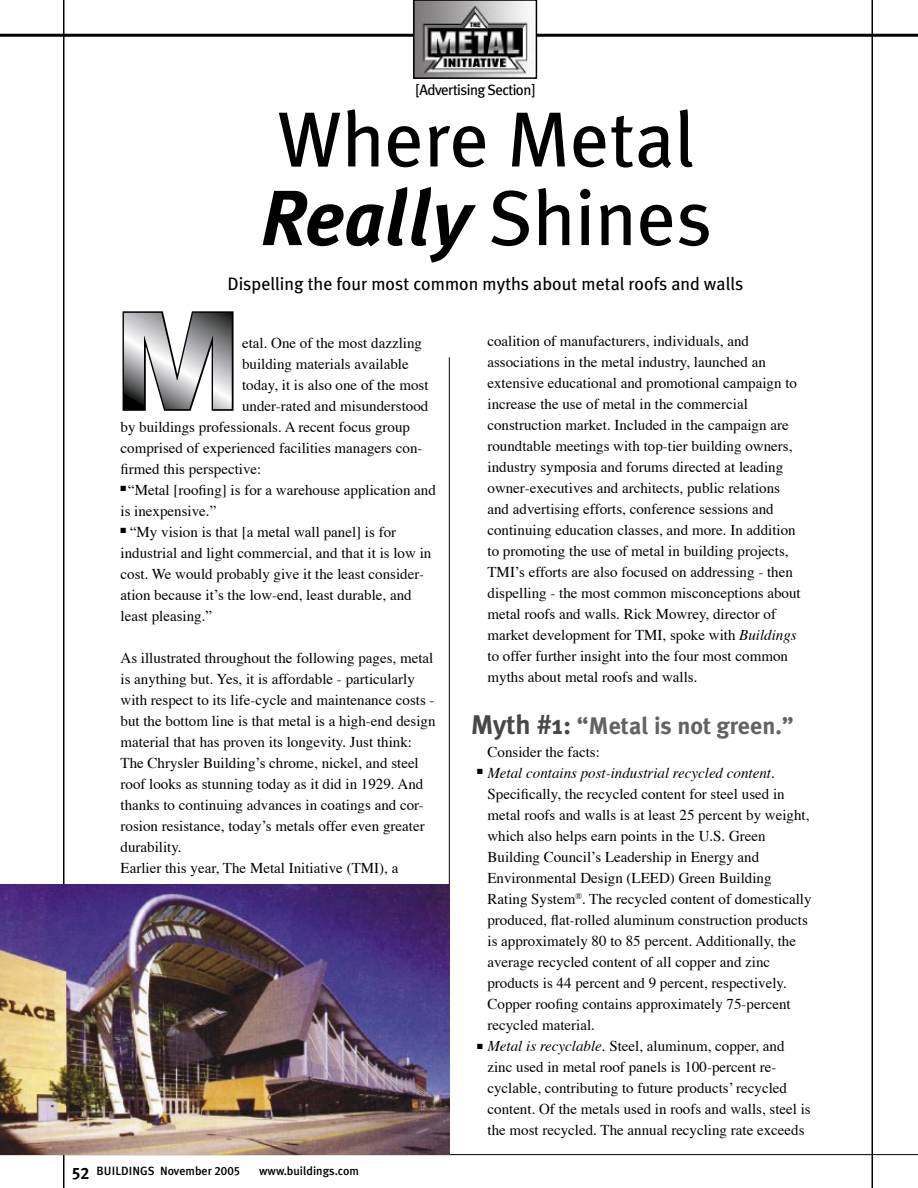
<style>
.page{position:relative;width:918px;height:1188px;background:#fff}
.page>*{position:absolute;margin:0;border:0;box-sizing:border-box;transform-origin:0 0}
.t1{font:78px/78.6px "Meta Plus";color:#000}
.t2{font:700 24px "Meta Plus";color:#636363}
.t3{font:18px "Meta Plus";color:#000}
.t4{font:15px/21px "Times";color:#000}
.t5{font:italic 15px "Times";color:#000}
.t6{font:15px "Meta Plus";letter-spacing:-.04em;color:#000}
.t7{font:500 12px "Meta Plus";color:#000}
.t8{font:7.5px "Zapf Dingbats ITC";color:#000}
.s1{font-weight:700;font-style:italic}
.s2{font-family:"Meta Plus Bold Caps";font-weight:400;font-size:16.5px}
.s3{font-family:"Meta Plus Medium Caps";font-weight:400}
.s4{font-style:italic}
.s5{font-size:27px;color:#484848}
</style>
<div class="page">
<hr style="left:0;top:34px;width:918px;height:3px;background:#000">
<hr style="left:872px;top:0;width:1px;height:1188px;background:#000">
<hr style="left:63px;top:0;width:1px;height:1188px;background:#000">
<hr style="left:0;top:1154px;width:918px;height:1px;background:#000">
<svg style="left:123px;top:311px;width:111px;height:100px"></svg>
<img style="left:416px;top:3px;width:118px;height:73px">
<div style="left:413px;top:0;width:124px;height:79px;border:2px solid #000"></div>
<hr style="left:449px;top:357px;width:1px;height:545px;background:#000">
<img style="left:0;top:884px;width:450px;height:270px">
<p class="t6" style="left:416px;top:81px;width:120px">[Advertising Section]</p>
<h1 class="t1" style="left:260px;top:99px;width:454px">Where Metal<br><span class="s1">Really</span> Shines</h1>
<p class="t3" style="left:227px;top:274px;width:518px">Dispelling the four most common myths about metal roofs and walls</p>
<p class="t4" style="left:242px;top:334px;width:181px">etal. One of the most dazzling</p>
<p class="t4" style="left:242px;top:355px;width:168px">building materials available</p>
<p class="t4" style="left:242px;top:376px;width:188px">today, it is also one of the most</p>
<p class="t4" style="left:242px;top:397px;width:188px">under-rated and misunderstood</p>
<p class="t4" style="left:121px;top:418px;width:291px">by buildings professionals. A recent focus group</p>
<p class="t4" style="left:121px;top:439px;width:303px">comprised of experienced facilities managers con-</p>
<p class="t4" style="left:121px;top:460px;width:142px">firmed this perspective:</p>
<p class="t4" style="left:121px;top:481px;width:317px">■ “Metal [roofing] is for a warehouse application and is inexpensive.”</p>
<p class="t4" style="left:121px;top:523px;width:312px">■ “My vision is that [a metal wall panel] is for industrial and light commercial, and that it is low in cost. We would probably give it the least consider&shy;ation because itʼs the low-end, least durable, and least pleasing.”</p>
<p class="t4" style="left:121px;top:649px;width:317px">As illustrated throughout the following pages, metal is anything but. Yes, it is affordable - particularly with respect to its life-cycle and maintenance costs - but the bottom line is that metal is a high-end design material that has proven its longevity. Just think:<br>The Chrysler Buildingʼs chrome, nickel, and steel roof looks as stunning today as it did in 1929. And thanks to continuing advances in coatings and cor&shy;rosion resistance, todayʼs metals offer even greater durability.<br>Earlier this year, The Metal Initiative (TMI), a</p>
<p class="t7" style="left:72px;top:1164px;width:170px"><span class="s2">52</span> BUILDINGS November <span class="s3">2005</span></p>
<p class="t7" style="left:259px;top:1164px;width:101px">www.buildings.com</p>
<p class="t4" style="left:488px;top:332px;width:315px">coalition of manufacturers, individuals, and associations in the metal industry, launched an extensive educational and promotional campaign to increase the use of metal in the commercial construction market. Included in the campaign are roundtable meetings with top-tier building owners, industry symposia and forums directed at leading owner-executives and architects, public relations and advertising efforts, conference sessions and continuing education classes, and more. In addition to promoting the use of metal in building projects, TMIʼs efforts are also focused on addressing - then dispelling - the most common misconceptions about metal roofs and walls. Rick Mowrey, director of market development for TMI, spoke with <span class="s4">Buildings </span>to offer further insight into the four most common myths about metal roofs and walls.</p>
<h2 class="t2" style="left:471px;top:712px;width:324px"><span class="s5">Myth #1:</span> “Metal is not green.”</h2>
<p class="t4" style="left:487px;top:742px;width:114px">Consider the facts:</p>
<p class="t5" style="left:487px;top:763px;width:289px">Metal contains post-industrial recycled content.</p>
<p class="t4" style="left:487px;top:784px;width:326px">Specifically, the recycled content for steel used in metal roofs and walls is at least 25 percent by weight, which also helps earn points in the U.S. Green Building Councilʼs Leadership in Energy and Environmental Design (LEED) Green Building Rating System<sup>®</sup>. The recycled content of domestically produced, flat-rolled aluminum construction products is approximately 80 to 85 percent. Additionally, the average recycled content of all copper and zinc products is 44 percent and 9 percent, respectively.<br>Copper roofing contains approximately 75-percent recycled material.<br><span class="s4">Metal is recyclable.</span> Steel, aluminum, copper, and zinc used in metal roof panels is 100-percent re&shy;cyclable, contributing to future productsʼ recycled content. Of the metals used in roofs and walls, steel is the most recycled. The annual recycling rate exceeds</p>
<p class="t8" style="left:477px;top:768px;width:7px">■</p>
<p class="t8" style="left:477px;top:1043px;width:7px">■</p>
</div>
